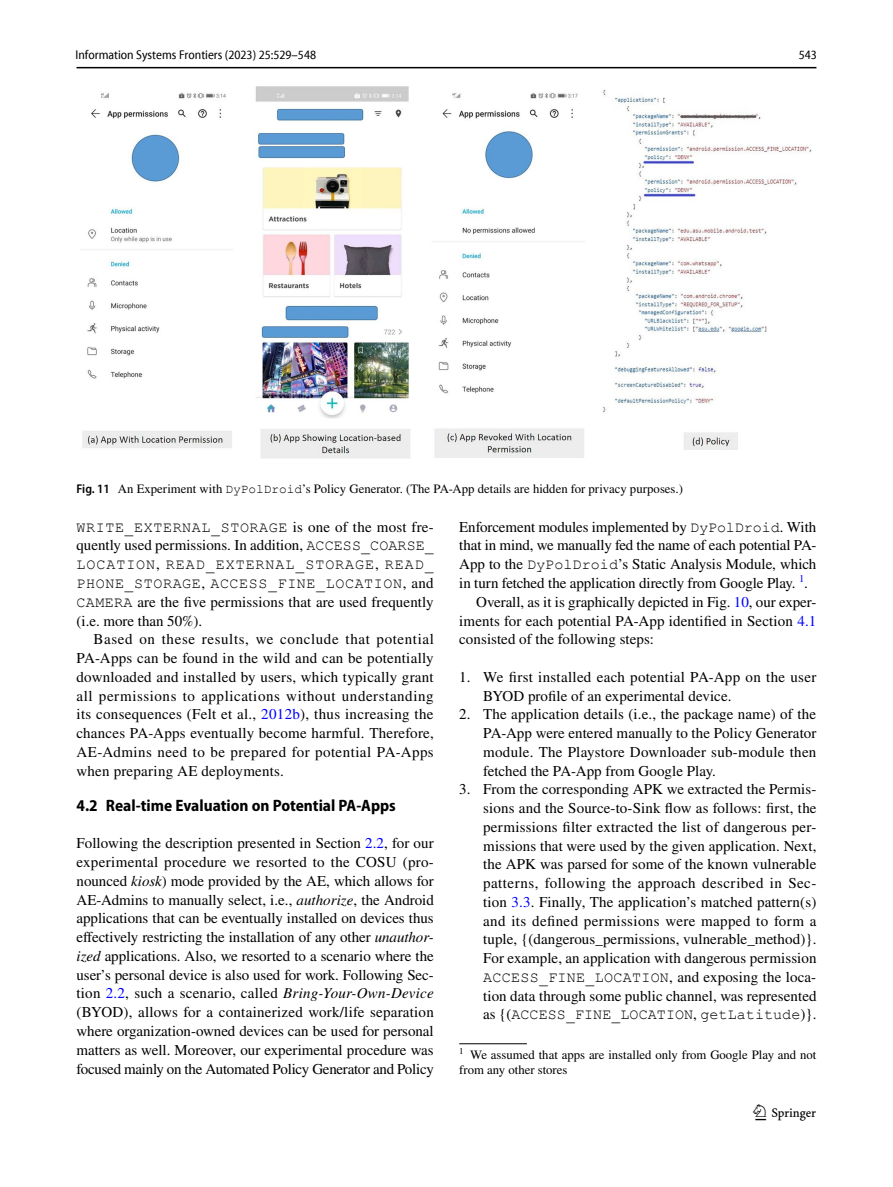
<style>
.page{position:relative;width:893px;height:1187px;background:#fff}
.page>*{position:absolute;margin:0;border:0;box-sizing:border-box;transform-origin:0 0}
.t1{font:22.5px "Springnew Regular 3";color:#000}
.t2{font:700 semi-condensed 16.5px "Myriad Pro";color:#000}
.t3{font:15px/18.8px "STIX";color:#000;text-align:justify}
.t4{font:15px/18.8px "Courier New";letter-spacing:.065em;color:#000}
.t5{font:15px "Courier New";letter-spacing:.04em;color:#000}
.t6{font:15px "Courier New";letter-spacing:.02em;color:#000}
.t7{font:15px "Courier New";letter-spacing:.005em;color:#000}
.t8{font:12.75px/15px "STIX";color:#000}
.t9{font:semi-condensed 12.75px "Myriad Pro Unic";color:#000}
.s1{font-family:"Myriad Pro";font-weight:600;font-stretch:semi-condensed}
.s2{font-family:"Courier New"}
.s3{font-family:"STIX"}
.s4{color:#00f}
.s5{font-style:italic}
</style>
<div class="page">
<hr style="left:77px;top:67px;width:739px;height:1px;background:#000">
<hr style="left:459px;top:1043px;width:68px;height:1px;background:#000">
<img style="left:81px;top:87px;width:731px;height:371px">
<p class="t9" style="left:76px;top:50px;width:242px">Information Systems Frontiers (2023) 25:529–548</p>
<p class="t9" style="left:799px;top:50px;width:20px">543</p>
<p class="t8" style="left:77px;top:482px;width:608px"><span class="s1">Fig. 11</span> An Experiment with <span class="s2">DyPolDroid</span>’s Policy Generator. (The PA-App details are hidden for privacy purposes.)</p>
<p class="t5" style="left:77px;top:517px;width:359px">WRITE_EXTERNAL_STORAGE <span class="s3">is one of the most fre-</span></p>
<p class="t3" style="left:77px;top:537px;width:359px">quently used permissions. In addition, <span class="s2">ACCESS_COARSE_</span></p>
<p class="t4" style="left:77px;top:554px;width:359px">LOCATION<span class="s3">,</span> READ_EXTERNAL_STORAGE<span class="s3">,</span> READ_<br>PHONE_STORAGE<span class="s3">,</span> ACCESS_FINE_LOCATION<span class="s3">, and</span></p>
<p class="t3" style="left:77px;top:593px;width:359px"><span class="s2">CAMERA</span> are the five permissions that are used frequently (i.e. more than 50%).</p>
<p class="t3" style="left:77px;top:630px;width:359px;text-indent:17px">Based on these results, we conclude that potential PA-Apps can be found in the wild and can be potentially downloaded and installed by users, which typically grant all permissions to applications without understanding its consequences (Felt et al., <span class="s4">2012b</span>), thus increasing the chances PA-Apps eventually become harmful. Therefore, AE-Admins need to be prepared for potential PA-Apps when preparing AE deployments.</p>
<p class="t2" style="left:77px;top:796px;width:321px">4.2 Real‑time Evaluation on Potential PA‑Apps</p>
<p class="t3" style="left:77px;top:834px;width:359px">Following the description presented in Section <span class="s4">2.2</span>, for our experimental procedure we resorted to the COSU (pro&shy;nounced <span class="s5">kiosk</span>) mode provided by the AE, which allows for AE-Admins to manually select, i.e., <span class="s5">authorize</span>, the Android applications that can be eventually installed on devices thus effectively restricting the installation of any other <span class="s5">unauthor&shy;ized</span> applications. Also, we resorted to a scenario where the user’s personal device is also used for work. Following Sec&shy;tion <span class="s4">2.2</span>, such a scenario, called <span class="s5">Bring-Your-Own-Device </span>(BYOD), allows for a containerized work/life separation where organization-owned devices can be used for personal matters as well. Moreover, our experimental procedure was focused mainly on the Automated Policy Generator and Policy</p>
<p class="t3" style="left:459px;top:518px;width:359px">Enforcement modules implemented by <span class="s2">DyPolDroid</span>. With</p>
<p class="t3" style="left:459px;top:537px;width:359px">that in mind, we manually fed the name of each potential PA-</p>
<p class="t3" style="left:459px;top:555px;width:359px">App to the <span class="s2">DyPolDroid</span>’s Static Analysis Module, which</p>
<p class="t3" style="left:459px;top:574px;width:350px">in turn fetched the application directly from Google Play. <sup>1</sup>.</p>
<p class="t3" style="left:476px;top:593px;width:342px">Overall, as it is graphically depicted in Fig. <span class="s4">10</span>, our exper-</p>
<p class="t3" style="left:459px;top:612px;width:359px">iments for each potential PA-App identified in Section <span class="s4">4.1</span></p>
<p class="t3" style="left:459px;top:630px;width:196px">consisted of the following steps:</p>
<p class="t3" style="left:483px;top:668px;width:335px;text-indent:-24px">1. We first installed each potential PA-App on the user<br>BYOD profile of an experimental device.</p>
<p class="t3" style="left:483px;top:705px;width:335px;text-indent:-24px">2. The application details (i.e., the package name) of the PA-App were entered manually to the Policy Generator module. The Playstore Downloader sub-module then fetched the PA-App from Google Play.</p>
<p class="t3" style="left:483px;top:780px;width:335px;text-indent:-24px">3. From the corresponding APK we extracted the Permis&shy;sions and the Source-to-Sink flow as follows: first, the permissions filter extracted the list of dangerous per&shy;missions that were used by the given application. Next, the APK was parsed for some of the known vulnerable patterns, following the approach described in Sec&shy;tion <span class="s4">3.3</span>. Finally, The application’s matched pattern(s) and its defined permissions were mapped to form a tuple, {(dangerous_permissions, vulnerable_method)}.<br>For example, an application with dangerous permission</p>
<p class="t6" style="left:483px;top:967px;width:334px">ACCESS_FINE_LOCATION<span class="s3">, and exposing the loca-</span></p>
<p class="t3" style="left:483px;top:987px;width:335px">tion data through some public channel, was represented</p>
<p class="t7" style="left:483px;top:1005px;width:335px"><span class="s3">as {(</span>ACCESS_FINE_LOCATION<span class="s3">,</span> getLatitude<span class="s3">)}.</span></p>
<p class="t8" style="left:459px;top:1047px;width:359px"><sup>1</sup> We assumed that apps are installed only from Google Play and not from any other stores</p>
<h1 class="t1" style="left:755px;top:1104px;width:62px">1 3</h1>
</div>
